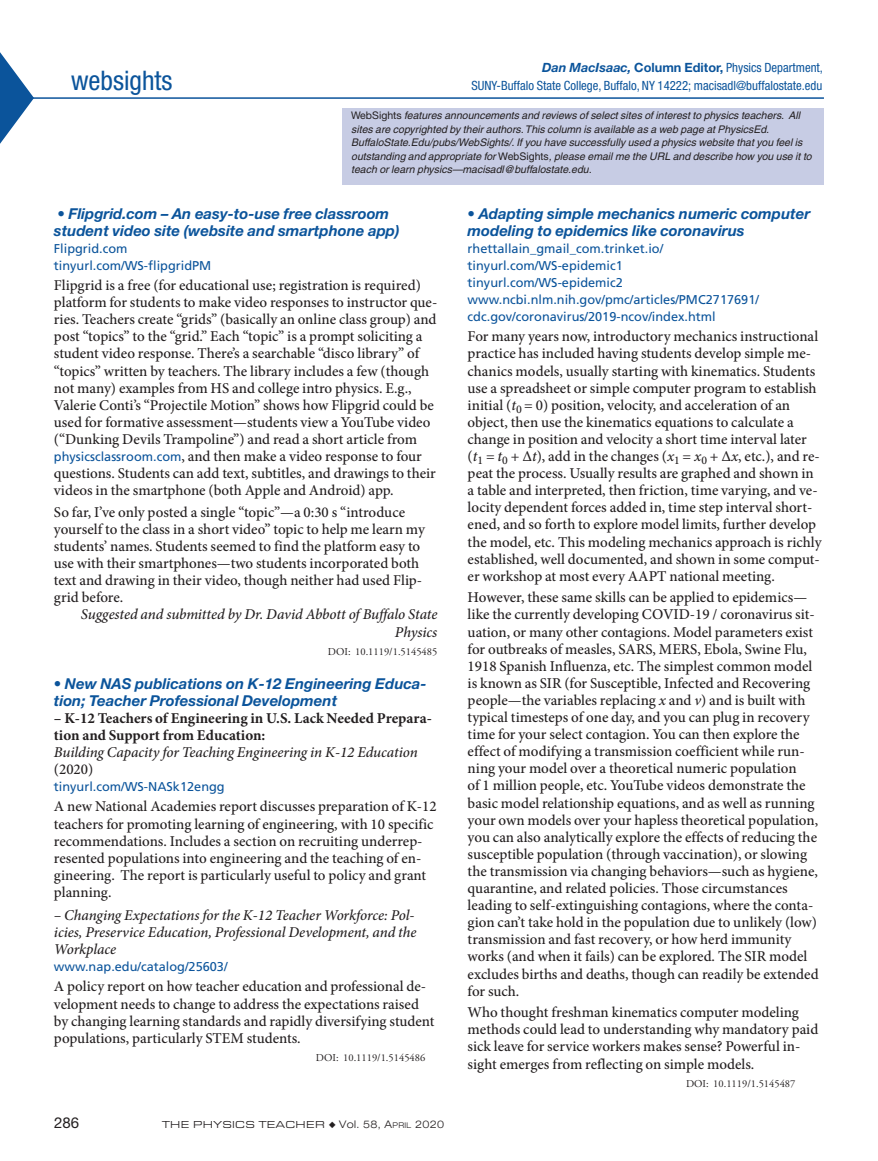
<style>
.page{position:relative;width:878px;height:1161px;background:#fff}
.page>*{position:absolute;margin:0;border:0;box-sizing:border-box;transform-origin:0 0}
.t1{font:condensed 27px "Helvetica Neue LT Std";color:#0b549b}
.t2{font:500 15px/17.1px "Minion Pro";color:#231f20}
.t3{font:italic 700 15px/17.1px "Helvetica Neue LT Std";color:#0b549b}
.t4{font:italic 500 15px/17.1px "Minion Pro";letter-spacing:-.005em;color:#231f20;text-align:right}
.t5{font:700 15px/17.1px "Minion Pro";color:#231f20}
.t6{font:15px "Helvetica Neue LT Std";color:#231f20}
.t7{font:12.75px/17.1px "Frutiger";color:#0b549b}
.t8{font:condensed 12.75px "Helvetica Neue LT Std";color:#0b549b}
.t9{font:italic 10.5px/13.5px "Helvetica";color:#231f20}
.t10{font:10.5px "Adobe Garamond Pro";color:#231f20}
.t11{font:10.5px "Eurostile Extended Roman DTC";letter-spacing:.03em;color:#231f20}
.s1{font-weight:700;font-style:italic;font-stretch:normal}
.s2{font-weight:700;font-stretch:normal}
.s3{font-family:"Helvetica Neue LT Std";font-style:normal}
.s4{font-style:normal}
.s5{font-family:"Frutiger";font-weight:400;font-size:12.75px;color:#0b549b}
.s6{font-family:"Helvetica Neue LT Std";font-weight:300;font-stretch:expanded}
.s7{font-family:"Helvetica Neue LT Std";font-weight:300;font-stretch:expanded;font-size:7.8px}
.s8{font-style:italic}
</style>
<div class="page">
<div style="left:342px;top:108px;width:482px;height:76px;background:#c7cce4"></div>
<svg style="left:0;top:52px;width:34px;height:92px"></svg>
<hr style="left:33px;top:97px;width:791px;height:2px;background:#0b549b">
<p class="t8" style="left:542px;top:60px;width:282px"><span class="s1">Dan MacIsaac,</span> <span class="s2">Column Editor,</span> Physics Department,</p>
<h1 class="t1" style="left:71px;top:65px;width:103px">websights</h1>
<p class="t8" style="left:471px;top:78px;width:352px">SUNY-Buffalo State College, Buffalo, NY 14222; macisadl@buffalostate.edu</p>
<p class="t9" style="left:351px;top:109px;width:462px"><span class="s3">WebSights</span> features announcements and reviews of select sites of interest to physics teachers. All sites are copyrighted by their authors. This column is available as a web page at PhysicsEd.<br>BuffaloState.Edu/pubs/WebSights/. If you have successfully used a physics website that you feel is outstanding and appropriate for <span class="s4">WebSights</span>, please email me the URL and describe how you use it to teach or learn physics—macisadl@buffalostate.edu.</p>
<p class="t3" style="left:54px;top:204px;width:347px">• Flipgrid.com – An easy-to-use free classroom student video site (website and smartphone app)</p>
<p class="t7" style="left:54px;top:240px;width:159px">Flipgrid.com tinyurl.com/WS-flipgridPM</p>
<p class="t2" style="left:54px;top:277px;width:385px">Flipgrid is a free (for educational use; registration is required) platform for students to make video responses to instructor que&shy;ries. Teachers create “grids” (basically an online class group) and post “topics” to the “grid.” Each “topic” is a prompt soliciting a student video response. There’s a searchable “disco library” of “topics” written by teachers. The library includes a few (though not many) examples from HS and college intro physics. E.g., Valerie Conti’s “Projectile Motion” shows how Flipgrid could be used for formative assessment—students view a YouTube video (“Dunking Devils Trampoline”) and read a short article from <span class="s5">physicsclassroom.com</span>, and then make a video response to four questions. Students can add text, subtitles, and drawings to their videos in the smartphone (both Apple and Android) app.</p>
<p class="t2" style="left:54px;top:503px;width:372px">So far, I’ve only posted a single “topic”—a 0:30 s “introduce yourself to the class in a short video” topic to help me learn my students’ names. Students seemed to find the platform easy to use with their smartphones—two students incorporated both text and drawing in their video, though neither had used Flip&shy;grid before.</p>
<p class="t4" style="left:81px;top:606px;width:358px">Suggested and submitted by Dr. David Abbott of Buffalo State<br>Physics</p>
<p class="t10" style="left:328px;top:645px;width:111px">DOI: 10.1119/1.5145485</p>
<p class="t3" style="left:54px;top:674px;width:374px">• New NAS publications on K-12 Engineering Educa&shy;tion; Teacher Professional Development</p>
<p class="t5" style="left:54px;top:709px;width:379px">– K-12 Teachers of Engineering in U.S. Lack Needed Prepara&shy;tion and Support from Education:</p>
<p class="t4" style="left:54px;top:744px;width:365px">Building Capacity for Teaching Engineering in K-12 Education</p>
<p class="t2" style="left:54px;top:761px;width:41px">(2020)</p>
<p class="t7" style="left:54px;top:778px;width:172px">tinyurl.com/WS-NASk12engg</p>
<p class="t2" style="left:54px;top:798px;width:384px">A new National Academies report discusses preparation of K-12 teachers for promoting learning of engineering, with 10 specific recommendations. Includes a section on recruiting underrep&shy;resented populations into engineering and the teaching of en&shy;gineering. The report is particularly useful to policy and grant planning.</p>
<p class="t4" style="left:54px;top:907px;width:364px;text-align:left">– Changing Expectations for the K-12 Teacher Workforce: Pol&shy;icies, Preservice Education, Professional Development, and the<br>Workplace</p>
<p class="t7" style="left:54px;top:958px;width:175px">www.nap.edu/catalog/25603/</p>
<p class="t2" style="left:54px;top:978px;width:382px">A policy report on how teacher education and professional de&shy;velopment needs to change to address the expectations raised by changing learning standards and rapidly diversifying student populations, particularly STEM students.</p>
<p class="t10" style="left:316px;top:1051px;width:111px">DOI: 10.1119/1.5145486</p>
<p class="t6" style="left:54px;top:1113px;width:27px">286</p>
<p class="t11" style="left:162px;top:1119px;width:283px">THE PHYSICS TEACHER ◆ <span class="s6">V</span><span class="s6">ol.</span> <span class="s6">58, A</span><span class="s7">pril</span> <span class="s6">2020</span></p>
<p class="t3" style="left:467px;top:204px;width:344px">• Adapting simple mechanics numeric computer modeling to epidemics like coronavirus</p>
<p class="t7" style="left:467px;top:240px;width:293px">rhettallain_gmail_com.trinket.io/ tinyurl.com/WS-epidemic1 tinyurl.com/WS-epidemic2 www.ncbi.nlm.nih.gov/pmc/articles/PMC2717691/ cdc.gov/coronavirus/2019-ncov/index.html</p>
<p class="t2" style="left:467px;top:328px;width:355px">For many years now, introductory mechanics instructional practice has included having students develop simple me&shy;chanics models, usually starting with kinematics. Students use a spreadsheet or simple computer program to establish initial (<span class="s8">t</span><sub>0</sub> = 0) position, velocity, and acceleration of an object, then use the kinematics equations to calculate a change in position and velocity a short time interval later (<span class="s8">t</span><sub>1</sub> = <span class="s8">t</span><sub>0</sub> + ∆<span class="s8">t</span>), add in the changes (<span class="s8">x</span><sub>1</sub> = <span class="s8">x</span><sub>0</sub> + ∆<span class="s8">x</span>, etc.), and re&shy;peat the process. Usually results are graphed and shown in a table and interpreted, then friction, time varying, and ve&shy;locity dependent forces added in, time step interval short&shy;ened, and so forth to explore model limits, further develop the model, etc. This modeling mechanics approach is richly established, well documented, and shown in some comput&shy;er workshop at most every AAPT national meeting.</p>
<p class="t2" style="left:467px;top:589px;width:352px">However, these same skills can be applied to epidemics— like the currently developing COVID-19 / coronavirus sit&shy;uation, or many other contagions. Model parameters exist for outbreaks of measles, SARS, MERS, Ebola, Swine Flu, 1918 Spanish Influenza, etc. The simplest common model is known as SIR (for Susceptible, Infected and Recovering people—the variables replacing <span class="s8">x</span> and <span class="s8">v</span>) and is built with typical timesteps of one day, and you can plug in recovery time for your select contagion. You can then explore the effect of modifying a transmission coefficient while run&shy;ning your model over a theoretical numeric population<br>of 1 million people, etc. YouTube videos demonstrate the basic model relationship equations, and as well as running your own models over your hapless theoretical population, you can also analytically explore the effects of reducing the susceptible population (through vaccination), or slowing the transmission via changing behaviors—such as hygiene, quarantine, and related policies. Those circumstances leading to self-extinguishing contagions, where the conta&shy;gion can’t take hold in the population due to unlikely (low) transmission and fast recovery, or how herd immunity works (and when it fails) can be explored. The SIR model excludes births and deaths, though can readily be extended for such.</p>
<p class="t2" style="left:467px;top:1004px;width:352px">Who thought freshman kinematics computer modeling methods could lead to understanding why mandatory paid sick leave for service workers makes sense? Powerful in&shy;sight emerges from reflecting on simple models.</p>
<p class="t10" style="left:686px;top:1077px;width:111px">DOI: 10.1119/1.5145487</p>
</div>
